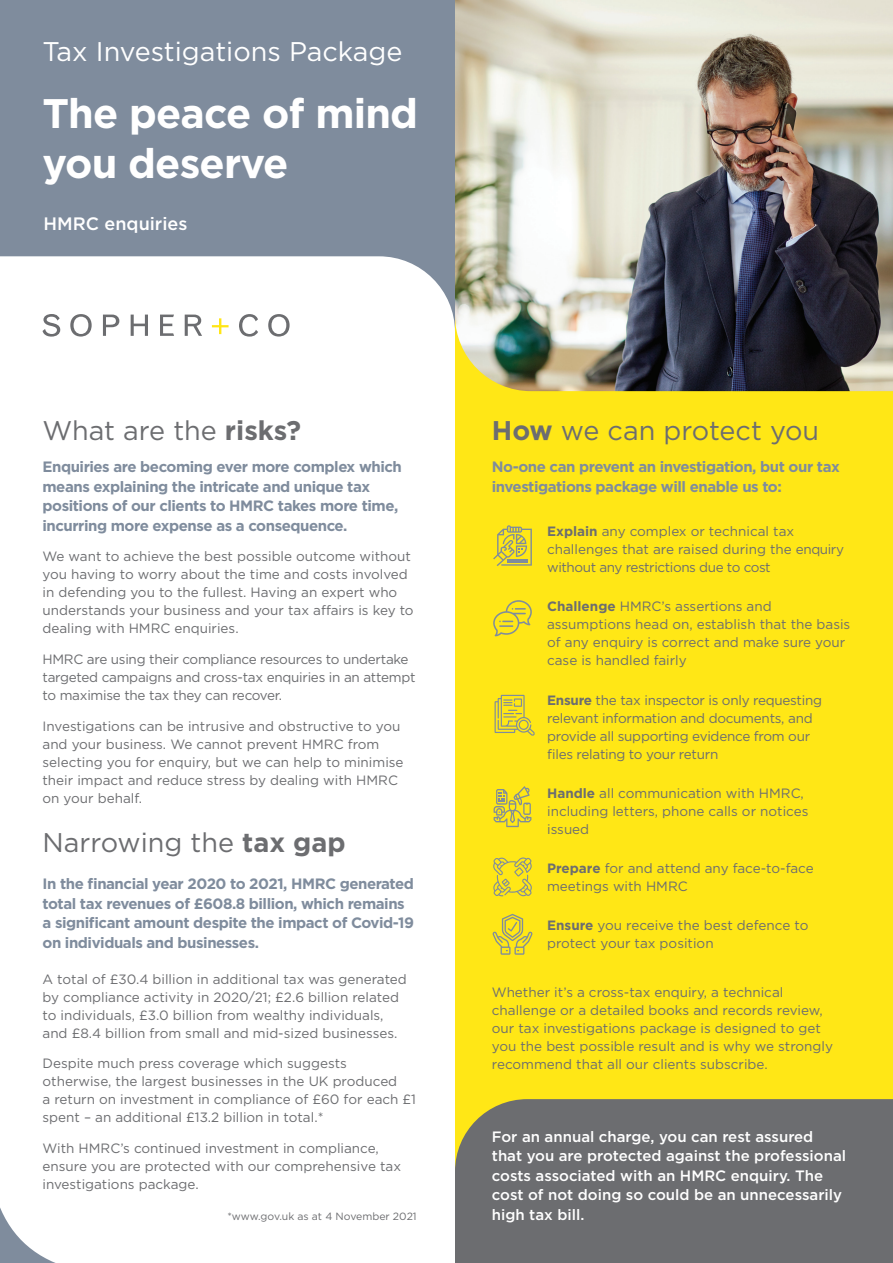
<style>
.page{position:relative;width:893px;height:1263px;background:#fff}
.page>*{position:absolute;margin:0;border:0;box-sizing:border-box;transform-origin:0 0}
.t1{font:700 41.25px/49.5px "Gotham";letter-spacing:-.02em;color:#fff}
.t2{font:27px "Gotham";color:#6c6d70}
.t3{font:27px "Gotham";color:#fff}
.t4{font:500 18px "Gotham";color:#fff}
.t5{font:700 15px/19.5px "Gotham";letter-spacing:-.03em;color:#7f8c9d}
.t6{font:500 15px/19.5px "Gotham";color:#fff}
.t7{font:13.5px/18px "Gotham";color:#6c6d70}
.t8{font:13.5px/18px "Gotham";letter-spacing:-.02em;color:#6c6d70}
.t9{font:10.5px "Gotham";color:#6c6d70}
.s1{font-weight:700}
</style>
<div class="page">
<div style="left:0;top:0;width:455px;height:331px;background:#7f8c9d"></div>
<div style="left:455px;top:304px;width:438px;height:959px;background:#ffe716"></div>
<img style="left:455px;top:0;width:438px;height:391px">
<svg style="left:0;top:1208px;width:56px;height:55px"></svg>
<div style="left:455px;top:1099px;width:438px;height:164px;background:#6c6d70"></div>
<svg style="left:493px;top:525px;width:39px;height:41px"></svg>
<svg style="left:492px;top:914px;width:41px;height:41px"></svg>
<svg style="left:493px;top:857px;width:39px;height:39px"></svg>
<svg style="left:494px;top:786px;width:37px;height:41px"></svg>
<svg style="left:495px;top:695px;width:40px;height:41px"></svg>
<svg style="left:493px;top:600px;width:39px;height:36px"></svg>
<div style="left:0;top:256px;width:455px;height:80px;background:#fff"></div>
<svg style="left:43px;top:314px;width:17px;height:23px"></svg>
<svg style="left:70px;top:314px;width:22px;height:23px"></svg>
<svg style="left:103px;top:315px;width:16px;height:21px"></svg>
<svg style="left:131px;top:315px;width:17px;height:21px"></svg>
<svg style="left:160px;top:315px;width:14px;height:21px"></svg>
<svg style="left:185px;top:315px;width:17px;height:21px"></svg>
<svg style="left:212px;top:318px;width:17px;height:16px"></svg>
<svg style="left:239px;top:314px;width:19px;height:23px"></svg>
<svg style="left:268px;top:314px;width:22px;height:23px"></svg>
<p class="t3" style="left:43px;top:34px;width:361px">Tax Investigations Package</p>
<p class="t1" style="left:43px;top:89px;width:377px">The peace of mind you deserve</p>
<p class="t4" style="left:44px;top:212px;width:145px">HMRC enquiries</p>
<p class="t2" style="left:43px;top:413px;width:260px">What are the <span class="s1">risks?</span></p>
<p class="t5" style="left:43px;top:457px;width:361px">Enquiries are becoming ever more complex which means explaining the intricate and unique tax positions of our clients to HMRC takes more time, incurring more expense as a consequence.</p>
<p class="t7" style="left:43px;top:547px;width:373px">We want to achieve the best possible outcome without you having to worry about the time and costs involved in defending you to the fullest. Having an expert who understands your business and your tax affairs is key to dealing with HMRC enquiries.</p>
<p class="t8" style="left:43px;top:650px;width:374px">HMRC are using their compliance resources to undertake targeted campaigns and cross-tax enquiries in an attempt to maximise the tax they can recover.</p>
<p class="t7" style="left:43px;top:717px;width:363px">Investigations can be intrusive and obstructive to you and your business. We cannot prevent HMRC from selecting you for enquiry, but we can help to minimise their impact and reduce stress by dealing with HMRC on your behalf.</p>
<p class="t2" style="left:43px;top:825px;width:305px">Narrowing the <span class="s1">tax gap</span></p>
<p class="t5" style="left:43px;top:874px;width:373px">In the financial year 2020 to 2021, HMRC generated total tax revenues of £608.8 billion, which remains a significant amount despite the impact of Covid-19 on individuals and businesses.</p>
<p class="t7" style="left:43px;top:969px;width:366px">A total of £30.4 billion in additional tax was generated by compliance activity in 2020/21; £2.6 billion related to individuals, £3.0 billion from wealthy individuals, and £8.4 billion from small and mid-sized businesses.</p>
<p class="t7" style="left:43px;top:1054px;width:375px">Despite much press coverage which suggests otherwise, the largest businesses in the UK produced<br>a return on investment in compliance of £60 for each £1 spent – an additional £13.2 billion in total.*</p>
<p class="t7" style="left:43px;top:1139px;width:360px">With HMRC’s continued investment in compliance, ensure you are protected with our comprehensive tax investigations package.</p>
<p class="t9" style="left:227px;top:1210px;width:191px">*www.gov.uk as at 4 November 2021</p>
<p class="t2" style="left:492px;top:413px;width:329px"><span class="s1">How</span> we can protect you</p>
<p class="t5" style="left:492px;top:457px;width:349px">No-one can prevent an investigation, but our tax investigations package will enable us to:</p>
<p class="t7" style="left:547px;top:522px;width:298px"><span class="s1">Explain</span> any complex or technical tax challenges that are raised during the enquiry without any restrictions due to cost</p>
<p class="t7" style="left:547px;top:597px;width:305px"><span class="s1">Challenge</span> HMRC’s assertions and assumptions head on, establish that the basis of any enquiry is correct and make sure your case is handled fairly</p>
<p class="t8" style="left:547px;top:690px;width:276px"><span class="s1">Ensure</span> the tax inspector is only requesting relevant information and documents, and provide all supporting evidence from our files relating to your return</p>
<p class="t7" style="left:547px;top:784px;width:263px"><span class="s1">Handle</span> all communication with HMRC, including letters, phone calls or notices issued</p>
<p class="t7" style="left:547px;top:859px;width:268px"><span class="s1">Prepare</span> for and attend any face-to-face meetings with HMRC</p>
<p class="t7" style="left:547px;top:916px;width:263px"><span class="s1">Ensure</span> you receive the best defence to protect your tax position</p>
<p class="t7" style="left:492px;top:983px;width:343px">Whether it’s a cross-tax enquiry, a technical challenge or a detailed books and records review, our tax investigations package is designed to get you the best possible result and is why we strongly recommend that all our clients subscribe.</p>
<p class="t6" style="left:492px;top:1126px;width:356px">For an annual charge, you can rest assured that you are protected against the professional costs associated with an HMRC enquiry. The cost of not doing so could be an unnecessarily high tax bill.</p>
</div>
